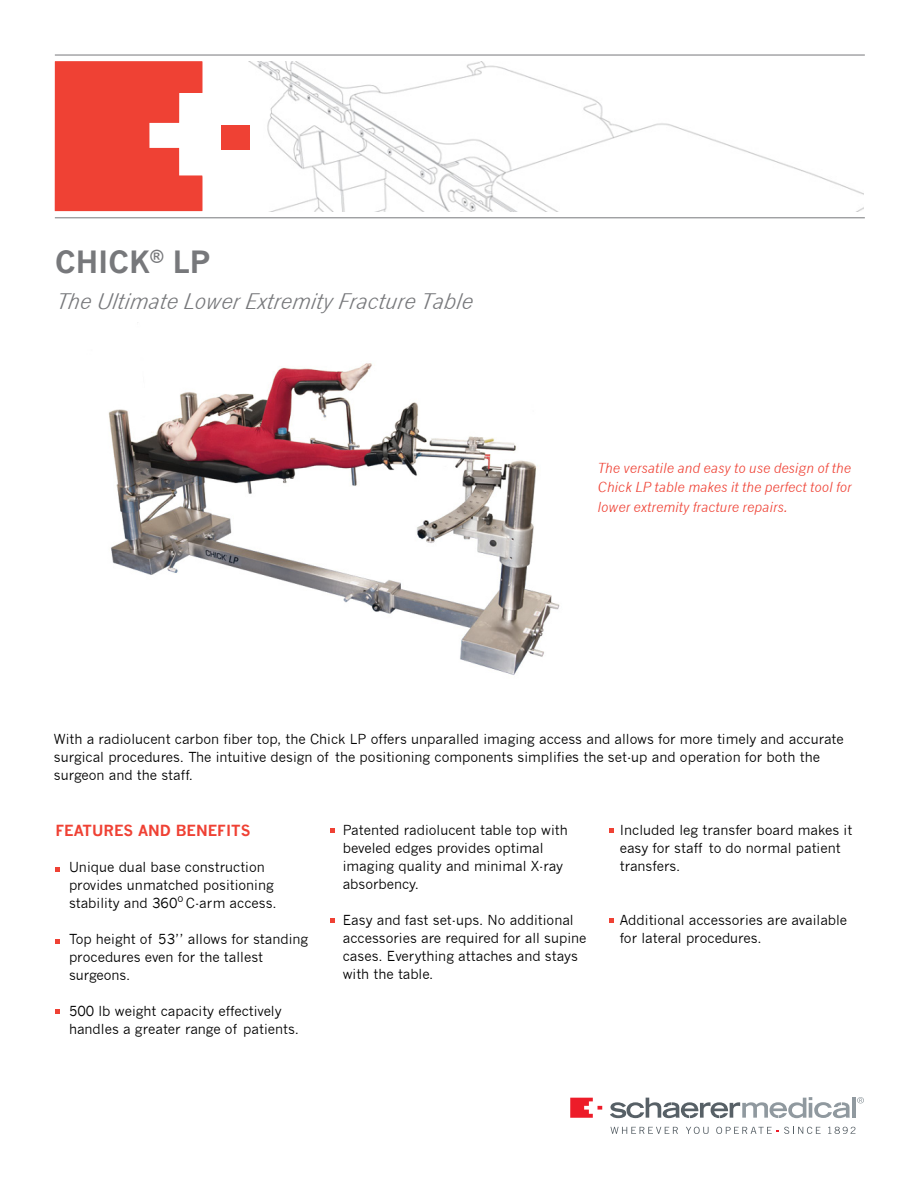
<style>
.page{position:relative;width:918px;height:1188px;background:#fff}
.page>*{position:absolute;margin:0;border:0;box-sizing:border-box;transform-origin:0 0}
.t1{font:700 30px "News Gothic";color:#77787b}
.t2{font:italic 21px "News Gothic";color:#77787b}
.t3{font:700 15px "News Gothic";color:#ef4134}
.t4{font:13.5px/18px "News Gothic";color:#000}
.t5{font:italic 13.5px/19.5px "News Gothic";color:#ef4134;text-align:justify}
</style>
<div class="page">
<img style="left:249px;top:62px;width:614px;height:149px">
<hr style="left:55px;top:217px;width:810px;height:1px;background:#77787b">
<hr style="left:55px;top:55px;width:810px;height:1px;background:#77787b">
<div style="left:221px;top:125px;width:29px;height:24px;background:#ef4134"></div>
<svg style="left:55px;top:61px;width:147px;height:150px;background:#f0574c"></svg>
<svg style="left:56px;top:867px;width:4px;height:5px"></svg>
<svg style="left:56px;top:939px;width:4px;height:5px"></svg>
<svg style="left:609px;top:828px;width:5px;height:5px"></svg>
<svg style="left:331px;top:828px;width:4px;height:5px"></svg>
<svg style="left:609px;top:918px;width:5px;height:5px"></svg>
<svg style="left:331px;top:918px;width:4px;height:5px"></svg>
<svg style="left:56px;top:1009px;width:4px;height:5px"></svg>
<img style="left:108px;top:322px;width:452px;height:353px">
<svg style="left:610px;top:1127px;width:68px;height:7px"></svg>
<svg style="left:686px;top:1127px;width:23px;height:7px"></svg>
<svg style="left:828px;top:1127px;width:27px;height:7px"></svg>
<svg style="left:716px;top:1127px;width:105px;height:7px"></svg>
<svg style="left:570px;top:1098px;width:32px;height:20px"></svg>
<hr style="left:852px;top:1098px;width:4px;height:20px;background:#90999f">
<svg style="left:610px;top:1097px;width:240px;height:21px"></svg>
<svg style="left:857px;top:1097px;width:7px;height:6px"></svg>
<h1 class="t1" style="left:55px;top:244px;width:157px">CHICK<sup>®</sup> LP</h1>
<h2 class="t2" style="left:56px;top:289px;width:422px">The Ultimate Lower Extremity Fracture Table</h2>
<p class="t5" style="left:598px;top:458px;width:256px">The versatile and easy to use design of the Chick LP table makes it the perfect tool for lower extremity fracture repairs.</p>
<p class="t4" style="left:54px;top:730px;width:791px">With a radiolucent carbon fiber top, the Chick LP offers unparalled imaging access and allows for more timely and accurate surgical procedures. The intuitive design of the positioning components simplifies the set-up and operation for both the surgeon and the staff.</p>
<p class="t3" style="left:56px;top:822px;width:197px">FEATURES AND BENEFITS</p>
<p class="t4" style="left:69px;top:858px;width:209px">Unique dual base construction provides unmatched positioning stability and 360<sup>o</sup> C-arm access.</p>
<p class="t4" style="left:69px;top:930px;width:241px">Top height of 53’’ allows for standing procedures even for the tallest surgeons.</p>
<p class="t4" style="left:69px;top:1002px;width:232px">500 lb weight capacity effectively handles a greater range of patients.</p>
<p class="t4" style="left:343px;top:821px;width:227px">Patented radiolucent table top with beveled edges provides optimal imaging quality and minimal X-ray absorbency.</p>
<p class="t4" style="left:343px;top:911px;width:245px">Easy and fast set-ups. No additional accessories are required for all supine cases. Everything attaches and stays with the table.</p>
<p class="t4" style="left:620px;top:821px;width:234px">Included leg transfer board makes it easy for staff to do normal patient transfers.</p>
<p class="t4" style="left:620px;top:911px;width:229px">Additional accessories are available for lateral procedures.</p>
</div>
